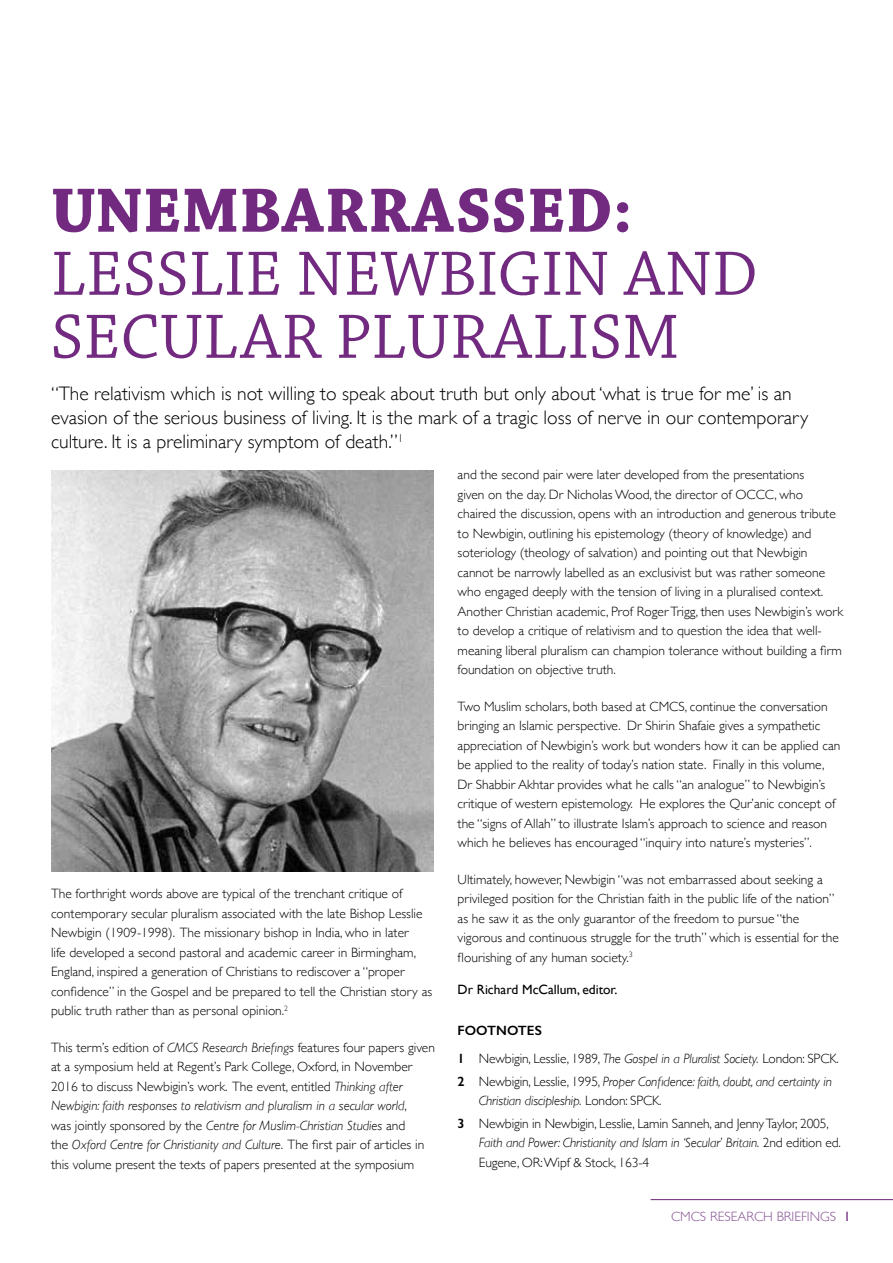
<style>
.page{position:relative;width:893px;height:1263px;background:#fff}
.page>*{position:absolute;margin:0;border:0;box-sizing:border-box;transform-origin:0 0}
.t1{font:66px/63px "Chaparral Pro";color:#722a81}
.t2{font:700 66px "Chaparral Pro";letter-spacing:.005em;color:#722a81}
.t3{font:300 19.5px/24px "Gill Sans";color:#000}
.t4{font:300 13.5px/19.5px "Gill Sans";color:#000}
.t5{font:italic 300 13.5px/19.5px "Gill Sans";letter-spacing:-.01em;color:#000}
.t6{font:13.5px "Gill Sans";color:#000}
.t7{font:300 13.5px "Gill Sans";color:#865092}
.s1{font-style:italic}
.s2{font-weight:600}
.s3{font-weight:600;font-style:normal}
.s4{font-style:normal}
.s5{font-weight:400;color:#722a81}
</style>
<div class="page">
<hr style="left:651px;top:1199px;width:242px;height:1px;background:#7c3d89">
<img style="left:51px;top:471px;width:383px;height:401px">
<h1 class="t2" style="left:51px;top:172px;width:583px">UNEMBARRASSED:</h1>
<h1 class="t1" style="left:51px;top:245px;width:708px">LESSLIE NEWBIGIN AND<br>SECULAR PLURALISM</h1>
<p class="t3" style="left:51px;top:381px;width:759px">“The relativism which is not willing to speak about truth but only about ‘what is true for me’ is an evasion of the serious business of living. It is the mark of a tragic loss of nerve in our contemporary culture. It is a preliminary symptom of death.”<sup>1</sup></p>
<p class="t4" style="left:51px;top:883px;width:383px">The forthright words above are typical of the trenchant critique of contemporary secular pluralism associated with the late Bishop Lesslie Newbigin (1909-1998). The missionary bishop in India, who in later<br>life developed a second pastoral and academic career in Birmingham, England, inspired a generation of Christians to rediscover a “proper confidence” in the Gospel and be prepared to tell the Christian story as public truth rather than as personal opinion.<sup>2</sup></p>
<p class="t4" style="left:51px;top:1037px;width:385px">This term’s edition of <span class="s1">CMCS Research Briefings</span> features four papers given at a symposium held at Regent’s Park College, Oxford, in November 2016 to discuss Newbigin’s work. The event, entitled <span class="s1">Thinking after Newbigin: faith responses to relativism and pluralism in a secular world</span>,<br>was jointly sponsored by the <span class="s1">Centre for Muslim-Christian Studies</span> and<br>the <span class="s1">Oxford Centre for Christianity and Culture</span>. The first pair of articles in this volume present the texts of papers presented at the symposium</p>
<p class="t4" style="left:458px;top:464px;width:387px">and the second pair were later developed from the presentations<br>given on the day. Dr Nicholas Wood, the director of OCCC, who chaired the discussion, opens with an introduction and generous tribute to Newbigin, outlining his epistemology (theory of knowledge) and soteriology (theology of salvation) and pointing out that Newbigin cannot be narrowly labelled as an exclusivist but was rather someone who engaged deeply with the tension of living in a pluralised context.<br>Another Christian academic, Prof Roger Trigg, then uses Newbigin’s work to develop a critique of relativism and to question the idea that well&shy;meaning liberal pluralism can champion tolerance without building a firm foundation on objective truth.</p>
<p class="t4" style="left:458px;top:696px;width:384px">Two Muslim scholars, both based at CMCS, continue the conversation bringing an Islamic perspective. Dr Shirin Shafaie gives a sympathetic appreciation of Newbigin’s work but wonders how it can be applied can be applied to the reality of today’s nation state. Finally in this volume, Dr Shabbir Akhtar provides what he calls “an analogue” to Newbigin’s critique of western epistemology. He explores the Qur’anic concept of the “signs of Allah” to illustrate Islam’s approach to science and reason which he believes has encouraged “inquiry into nature’s mysteries”.</p>
<p class="t4" style="left:458px;top:869px;width:383px">Ultimately, however, Newbigin “was not embarrassed about seeking a privileged position for the Christian faith in the public life of the nation” as he saw it as the only guarantor of the freedom to pursue “the vigorous and continuous struggle for the truth” which is essential for the flourishing of any human society.<sup>3</sup></p>
<p class="t6" style="left:458px;top:981px;width:161px">Dr Richard McCallum, editor.</p>
<p class="t4" style="left:458px;top:1016px;width:383px;line-height:28px"><span class="s2">FOOTNOTES<br>1</span> Newbigin, Lesslie, 1989, <span class="s1">The Gospel in a Pluralist Society.</span> London: SPCK.</p>
<p class="t5" style="left:479px;top:1071px;width:354px;text-indent:-21px"><span class="s3">2</span> <span class="s4">Newbigin, Lesslie, 1995,</span> Proper Confidence: faith, doubt, and certainty in<br>Christian discipleship. <span class="s4">London: SPCK.</span></p>
<p class="t4" style="left:479px;top:1113px;width:363px;text-indent:-21px"><span class="s2">3</span> Newbigin in Newbigin, Lesslie, Lamin Sanneh, and Jenny Taylor, 2005,<br><span class="s1">Faith and Power: Christianity and Islam in ‘Secular’ Britain.</span> 2nd edition ed.<br>Eugene, OR: Wipf &amp; Stock, 163-4</p>
<p class="t7" style="left:671px;top:1206px;width:181px">CMCS RESEARCH BRIEFINGS <span class="s5">1</span></p>
</div>
